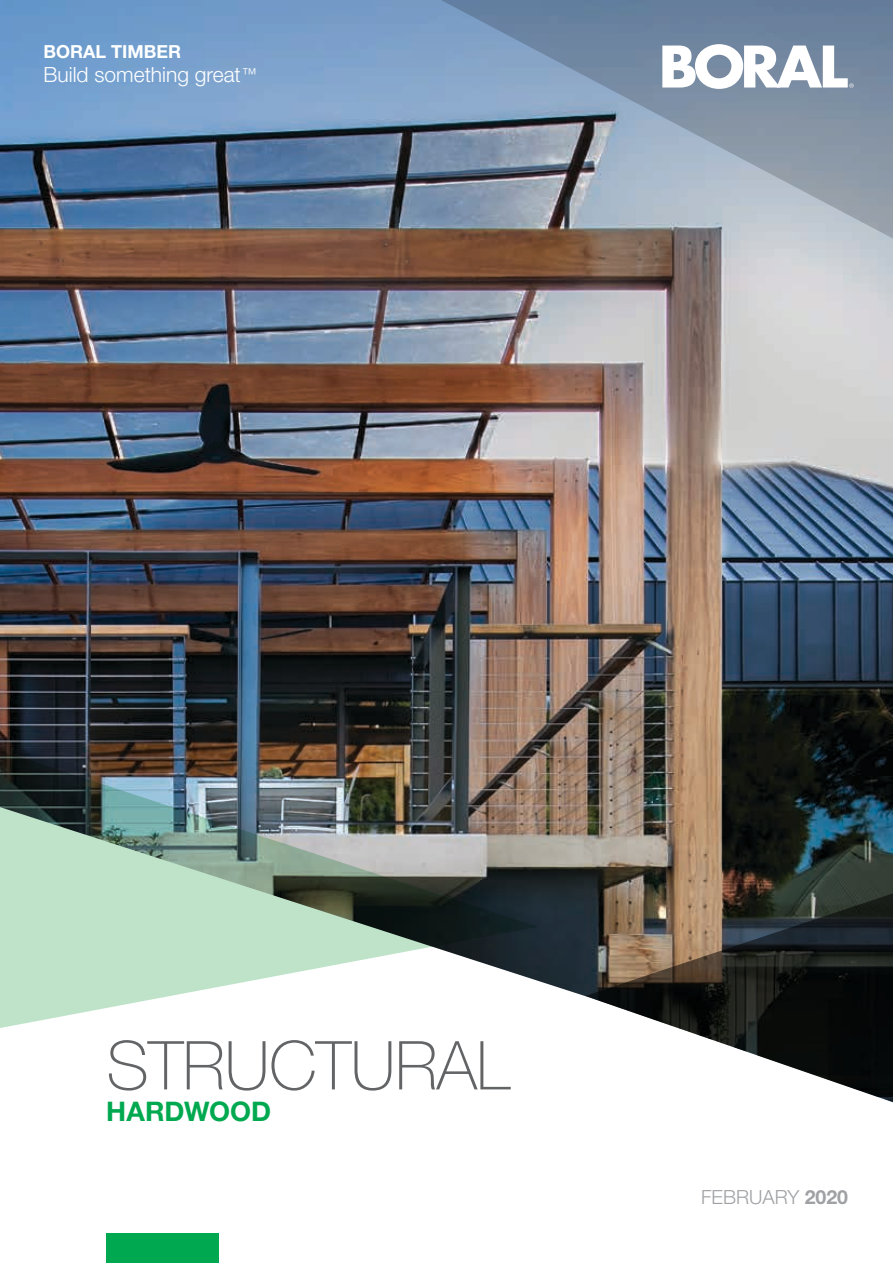
<style>
.page{position:relative;width:893px;height:1263px;background:#fff}
.page>*{position:absolute;margin:0;border:0;box-sizing:border-box;transform-origin:0 0}
.t1{font:100 67.5px "Helvetica Neue LT Std";letter-spacing:-.01em;color:#636466}
.t2{font:700 27px "Helvetica Neue LT Std";color:#00a94f}
.t3{font:300 21px "Helvetica Neue LT Std";color:#fff}
.t4{font:300 19.5px "Helvetica Neue LT Std";color:#9fa1a4}
.t5{font:700 18px "Helvetica Neue LT Std";color:#fff}
.s1{font-weight:700}
</style>
<div class="page">
<img style="left:0;top:0;width:893px;height:996px">
<img style="left:0;top:745px;width:538px;height:283px">
<svg style="left:585px;top:885px;width:308px;height:218px"></svg>
<svg style="left:417px;top:0;width:476px;height:251px"></svg>
<svg style="left:662px;top:44px;width:192px;height:45px"></svg>
<div style="left:106px;top:1233px;width:113px;height:30px;background:#00a94f"></div>
<p class="t5" style="left:44px;top:41px;width:139px">BORAL TIMBER</p>
<p class="t3" style="left:44px;top:62px;width:215px">Build something great<sup>™</sup></p>
<h1 class="t1" style="left:106px;top:1027px;width:405px">STRUCTURAL</h1>
<p class="t2" style="left:106px;top:1095px;width:166px">HARDWOOD</p>
<p class="t4" style="left:701px;top:1185px;width:149px">FEBRUARY <span class="s1">2020</span></p>
</div>
